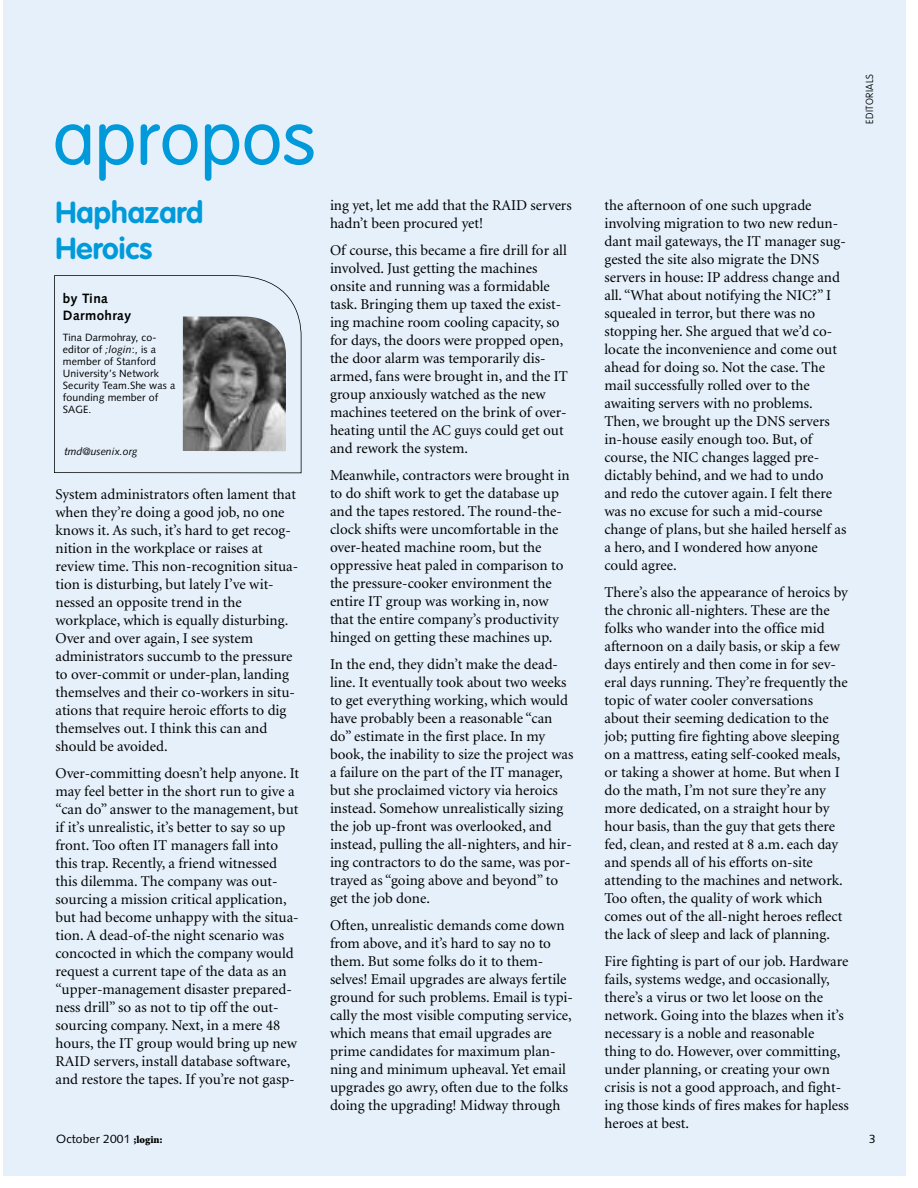
<style>
.page{position:relative;width:918px;height:1188px;background:#fff}
.page>*{position:absolute;margin:0;border:0;box-sizing:border-box;transform-origin:0 0}
.t1{font:300 75px "VAG Rounded";color:#009ada}
.t2{font:700 30px/36px "VAG Rounded";color:#009ada}
.t3{font:15px/18px "Minion";color:#000}
.t4{font:700 13.5px/16.5px "Syntax New";letter-spacing:.03em;color:#000}
.t5{font:12px "Syntax New";letter-spacing:.01em;color:#000}
.t6{font:10.5px/12px "Syntax New";letter-spacing:.01em;color:#000}
.t7{font:italic 10.5px "Syntax New";color:#000}
.t8{font:100 10.2px "VAG Rounded";letter-spacing:.035em;color:#000}
.s1{font-style:italic}
.s2{font-family:"Minion";font-weight:900;font-size:10.5px}
</style>
<div class="page">
<div style="left:3px;top:0;width:903px;height:1176px;background:#e5f0fa"></div>
<svg style="left:54px;top:275px;width:248px;height:198px"></svg>
<img style="left:183px;top:317px;width:103px;height:134px">
<h1 class="t1" style="left:53px;top:107px;width:264px">apropos</h1>
<h2 class="t2" style="left:56px;top:196px;width:149px">Haphazard<br>Heroics</h2>
<p class="t4" style="left:63px;top:292px;width:70px">by Tina<br>Darmohray</p>
<p class="t6" style="left:63px;top:332px;width:114px">Tina Darmohray, co&shy;editor of <span class="s1">;login</span>:, is a member of Stanford<br>University's Network<br>Security Team.She was a founding member of<br>SAGE.</p>
<p class="t7" style="left:64px;top:447px;width:75px">tmd@usenix.org</p>
<p class="t3" style="left:56px;top:486px;width:244px">System administrators often lament that when they’re doing a good job, no one knows it. As such, it’s hard to get recog&shy;nition in the workplace or raises at review time. This non-recognition situa&shy;tion is disturbing, but lately I’ve wit&shy;nessed an opposite trend in the workplace, which is equally disturbing.<br>Over and over again, I see system administrators succumb to the pressure to over-commit or under-plan, landing themselves and their co-workers in situ&shy;ations that require heroic efforts to dig themselves out. I think this can and should be avoided.</p>
<p class="t3" style="left:56px;top:765px;width:245px">Over-committing doesn’t help anyone. It may feel better in the short run to give a “can do” answer to the management, but if it’s unrealistic, it’s better to say so up front. Too often IT managers fall into this trap. Recently, a friend witnessed this dilemma. The company was out&shy;sourcing a mission critical application, but had become unhappy with the situa&shy;tion. A dead-of-the night scenario was concocted in which the company would request a current tape of the data as an “upper-management disaster prepared&shy;ness drill” so as not to tip off the out&shy;sourcing company. Next, in a mere 48 hours, the IT group would bring up new RAID servers, install database software, and restore the tapes. If you’re not gasp-</p>
<p class="t3" style="left:330px;top:198px;width:243px">ing yet, let me add that the RAID servers hadn’t been procured yet!</p>
<p class="t3" style="left:330px;top:243px;width:239px">Of course, this became a fire drill for all involved. Just getting the machines onsite and running was a formidable task. Bringing them up taxed the exist&shy;ing machine room cooling capacity, so for days, the doors were propped open, the door alarm was temporarily dis&shy;armed, fans were brought in, and the IT group anxiously watched as the new machines teetered on the brink of over&shy;heating until the AC guys could get out and rework the system.</p>
<p class="t3" style="left:330px;top:468px;width:241px">Meanwhile, contractors were brought in to do shift work to get the database up and the tapes restored. The round-the&shy;clock shifts were uncomfortable in the over-heated machine room, but the oppressive heat paled in comparison to the pressure-cooker environment the entire IT group was working in, now that the entire company’s productivity hinged on getting these machines up.</p>
<p class="t3" style="left:330px;top:657px;width:245px">In the end, they didn’t make the dead&shy;line. It eventually took about two weeks to get everything working, which would have probably been a reasonable “can do” estimate in the first place. In my book, the inability to size the project was a failure on the part of the IT manager, but she proclaimed victory via heroics instead. Somehow unrealistically sizing the job up-front was overlooked, and instead, pulling the all-nighters, and hir&shy;ing contractors to do the same, was por&shy;trayed as “going above and beyond” to get the job done.</p>
<p class="t3" style="left:330px;top:918px;width:245px">Often, unrealistic demands come down from above, and it’s hard to say no to them. But some folks do it to them&shy;selves! Email upgrades are always fertile ground for such problems. Email is typi&shy;cally the most visible computing service, which means that email upgrades are prime candidates for maximum plan&shy;ning and minimum upheaval. Yet email upgrades go awry, often due to the folks doing the upgrading! Midway through</p>
<p class="t8" style="left:865px;top:124px;width:51px;rotate:-90deg">EDITORIALS</p>
<p class="t3" style="left:604px;top:198px;width:244px">the afternoon of one such upgrade involving migration to two new redun&shy;dant mail gateways, the IT manager sug&shy;gested the site also migrate the DNS servers in house: IP address change and all. “What about notifying the NIC?” I squealed in terror, but there was no stopping her. She argued that we’d co&shy;locate the inconvenience and come out ahead for doing so. Not the case. The mail successfully rolled over to the awaiting servers with no problems.<br>Then, we brought up the DNS servers in-house easily enough too. But, of course, the NIC changes lagged pre&shy;dictably behind, and we had to undo and redo the cutover again. I felt there was no excuse for such a mid-course change of plans, but she hailed herself as a hero, and I wondered how anyone could agree.</p>
<p class="t3" style="left:604px;top:585px;width:245px">There’s also the appearance of heroics by the chronic all-nighters. These are the folks who wander into the office mid afternoon on a daily basis, or skip a few days entirely and then come in for sev&shy;eral days running. They’re frequently the topic of water cooler conversations about their seeming dedication to the job; putting fire fighting above sleeping on a mattress, eating self-cooked meals, or taking a shower at home. But when I do the math, I’m not sure they’re any more dedicated, on a straight hour by hour basis, than the guy that gets there fed, clean, and rested at 8 a.m. each day and spends all of his efforts on-site attending to the machines and network.<br>Too often, the quality of work which comes out of the all-night heroes reflect the lack of sleep and lack of planning.</p>
<p class="t3" style="left:604px;top:954px;width:246px">Fire fighting is part of our job. Hardware fails, systems wedge, and occasionally, there’s a virus or two let loose on the network. Going into the blazes when it’s necessary is a noble and reasonable thing to do. However, over committing, under planning, or creating your own crisis is not a good approach, and fight&shy;ing those kinds of fires makes for hapless heroes at best.</p>
<p class="t5" style="left:56px;top:1135px;width:107px">October 2001 <span class="s2">;login:</span></p>
<p class="t5" style="left:869px;top:1135px;width:8px">3</p>
</div>
